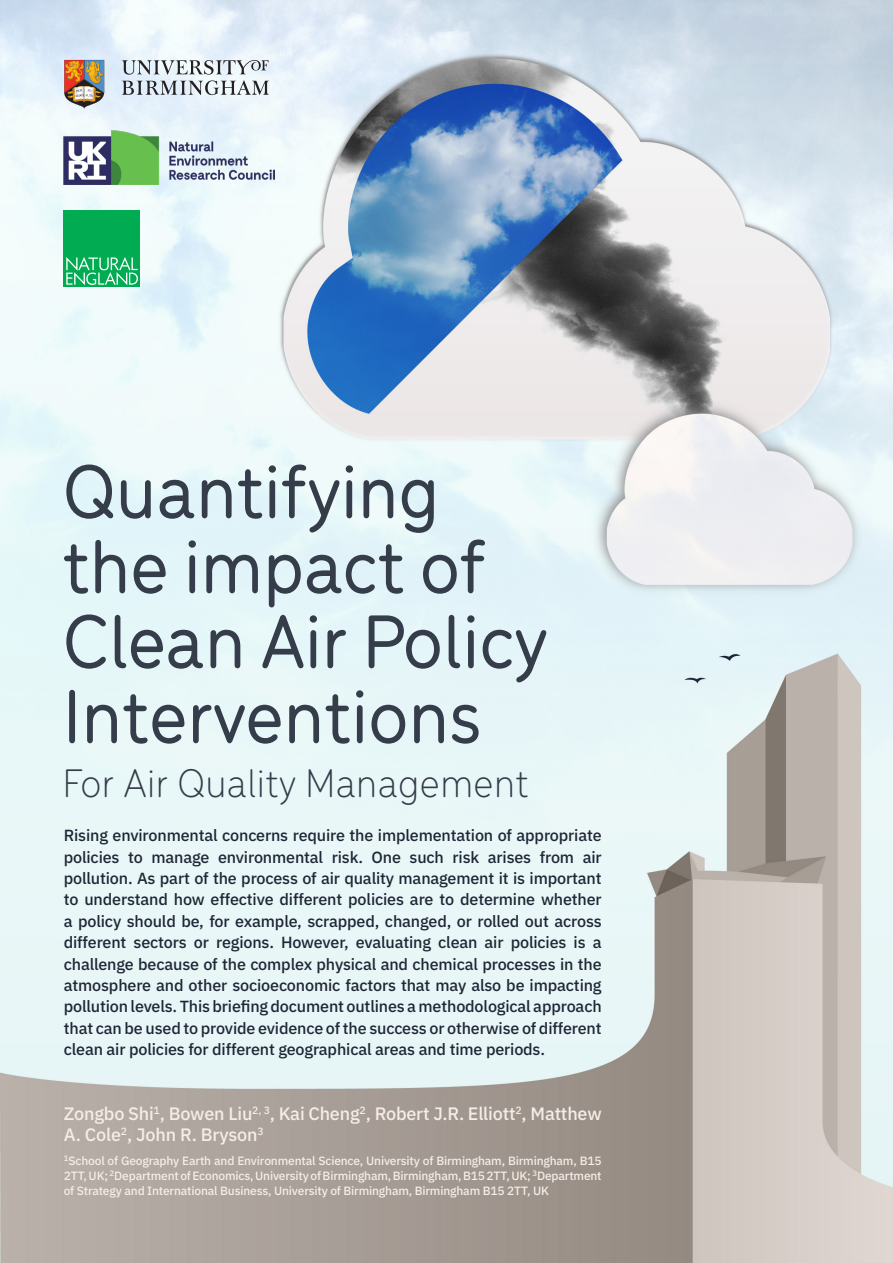
<style>
.page{position:relative;width:893px;height:1263px;background:#fff}
.page>*{position:absolute;margin:0;border:0;box-sizing:border-box;transform-origin:0 0}
.t1{font:500 79.5px/75px "Menco";color:#353c4a}
.t2{font:300 42px "Menco";letter-spacing:.01em;color:#353c4a}
.t3{font:500 18px/21px "IBM Plex Sans";letter-spacing:-.01em;color:#f5ede8}
.t4{font:500 16.2px/21.5px "IBM Plex Sans";letter-spacing:-.01em;color:#1f2636;text-align:justify}
.t5{font:500 12px/15px "IBM Plex Sans";letter-spacing:-.015em;color:#f5ede8;text-align:justify}
</style>
<div class="page">
<img style="left:0;top:0;width:893px;height:1263px">
<div style="left:64px;top:211px;width:76px;height:76px;background:#00ab52"></div>
<svg style="left:66px;top:257px;width:72px;height:28px"></svg>
<svg style="left:122px;top:60px;width:147px;height:35px"></svg>
<svg style="left:64px;top:60px;width:41px;height:48px;background:#aa8768"></svg>
<img style="left:64px;top:131px;width:211px;height:53px">
<h1 class="t1" style="left:63px;top:449px;width:486px">Quantifying the impact of<br>Clean Air Policy<br>Interventions</h1>
<h2 class="t2" style="left:63px;top:754px;width:467px">For Air Quality Management</h2>
<p class="t4" style="left:64px;top:823px;width:539px">Rising environmental concerns require the implementation of appropriate policies to manage environmental risk. One such risk arises from air pollution. As part of the process of air quality management it is important to understand how effective different policies are to determine whether a policy should be, for example, scrapped, changed, or rolled out across different sectors or regions. However, evaluating clean air policies is a challenge because of the complex physical and chemical processes in the atmosphere and other socioeconomic factors that may also be impacting pollution levels. This briefing document outlines a methodological approach that can be used to provide evidence of the success or otherwise of different clean air policies for different geographical areas and time periods.</p>
<p class="t3" style="left:64px;top:1102px;width:539px">Zongbo Shi<sup>1</sup>, Bowen Liu<sup>2,</sup> <sup>3</sup>, Kai Cheng<sup>2</sup>, Robert J.R. Elliott<sup>2</sup>, Matthew<br>A. Cole<sup>2</sup>, John R. Bryson<sup>3</sup></p>
<p class="t5" style="left:64px;top:1152px;width:539px"><sup>1</sup>School of Geography Earth and Environmental Science, University of Birmingham, Birmingham, B15<br>2TT, UK; <sup>2</sup>Department of Economics, University of Birmingham, Birmingham, B15 2TT, UK; <sup>3</sup>Department of Strategy and International Business, University of Birmingham, Birmingham B15 2TT, UK</p>
</div>
